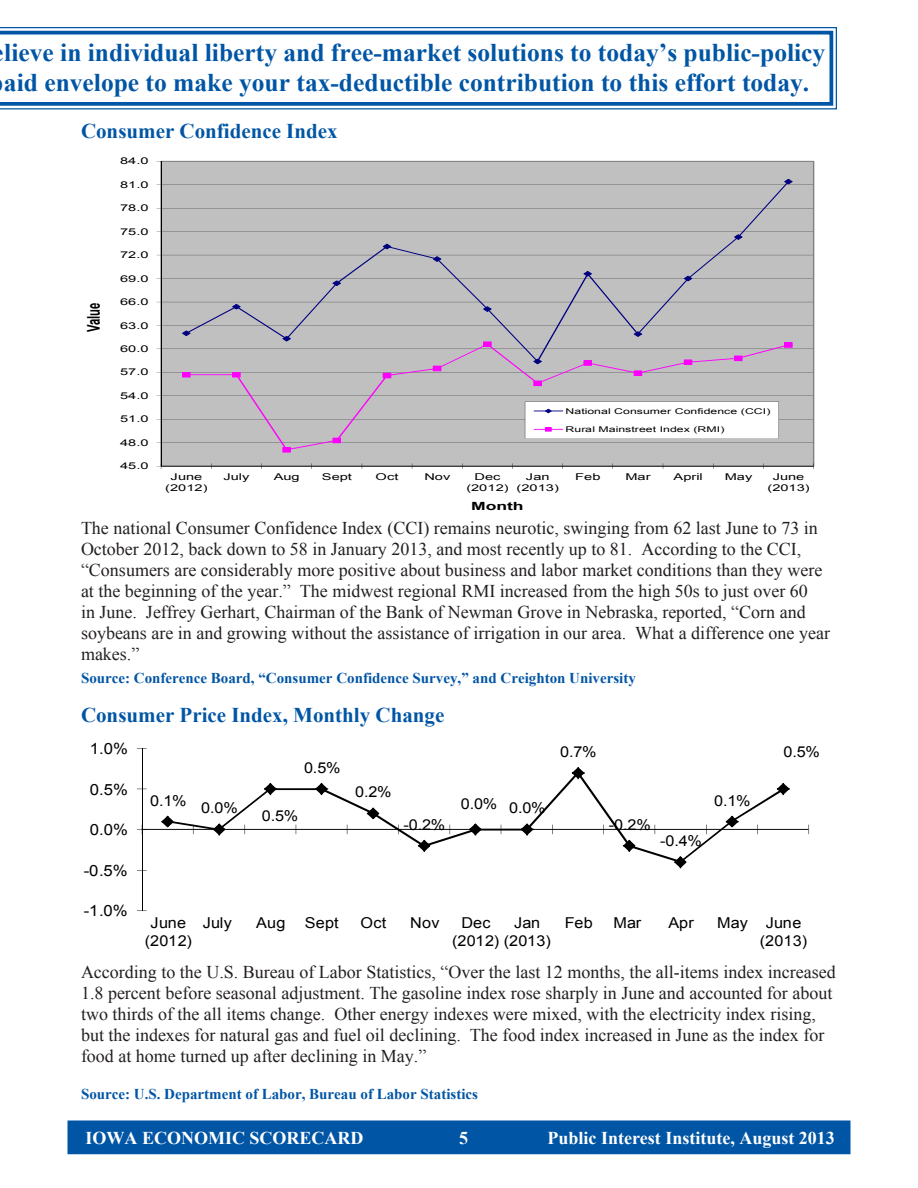
<style>
.page{position:relative;width:918px;height:1188px;background:#fff}
.page>*{position:absolute;margin:0;border:0;box-sizing:border-box;transform-origin:0 0}
.t1{font:700 25.5px/30.6px "Times New Roman";color:#0155a5}
.t2{font:700 21px "Times New Roman";color:#0155a5}
.t3{font:18px/21px "Times New Roman";color:#231f20}
.t4{font:700 18px "Times New Roman";color:#fff}
.t5{font:700 17.55px "Arial";color:#000;scale:.64 1}
.t6{font:15.45px "Arial";color:#000;scale:1.08 1}
.t7{font:700 15px "Times New Roman";color:#0155a5}
.t8{font:15px/17.2px "Arial";letter-spacing:.015em;color:#000;scale:1.08 1}
.t9{font:700 11.25px "Arial";color:#000;scale:1.56 1}
.t10{font:9.3px/10.8px "Arial";color:#000;text-align:center;scale:1.56 1}
.t11{font:7.95px "Arial";letter-spacing:.005em;color:#000;scale:1.56 1}
</style>
<div class="page">
<div style="left:68px;top:1121px;width:782px;height:33px;background:#0155a5"></div>
<div style="left:68px;top:1120px;width:782px;height:34px;border:2px solid #0155a5"></div>
<svg style="left:160px;top:161px;width:654px;height:305px;background:#bcbcbc"></svg>
<hr style="left:161px;top:161px;width:1px;height:305px;background:#000">
<hr style="left:161px;top:466px;width:653px;height:1px;background:#000">
<svg style="left:157px;top:463px;width:5px;height:6px"></svg>
<div style="left:185px;top:181px;width:604px;height:181px;background:#c0c0c0"></div>
<svg style="left:182px;top:331px;width:9px;height:5px"></svg>
<svg style="left:232px;top:304px;width:9px;height:5px"></svg>
<svg style="left:282px;top:336px;width:9px;height:5px"></svg>
<svg style="left:332px;top:281px;width:9px;height:5px"></svg>
<svg style="left:383px;top:244px;width:8px;height:5px"></svg>
<svg style="left:433px;top:256px;width:8px;height:6px"></svg>
<svg style="left:483px;top:306px;width:9px;height:6px"></svg>
<svg style="left:583px;top:271px;width:9px;height:6px"></svg>
<svg style="left:634px;top:331px;width:8px;height:6px"></svg>
<svg style="left:684px;top:276px;width:8px;height:5px"></svg>
<svg style="left:734px;top:234px;width:9px;height:6px"></svg>
<svg style="left:784px;top:179px;width:9px;height:5px"></svg>
<svg style="left:186px;top:344px;width:603px;height:106px;background:#bebbbe"></svg>
<svg style="left:182px;top:372px;width:9px;height:6px"></svg>
<svg style="left:232px;top:372px;width:9px;height:6px"></svg>
<svg style="left:282px;top:447px;width:9px;height:6px"></svg>
<svg style="left:332px;top:438px;width:9px;height:5px"></svg>
<svg style="left:383px;top:373px;width:8px;height:5px"></svg>
<svg style="left:433px;top:366px;width:8px;height:5px"></svg>
<svg style="left:483px;top:341px;width:9px;height:6px"></svg>
<svg style="left:533px;top:381px;width:9px;height:5px"></svg>
<svg style="left:583px;top:360px;width:9px;height:6px"></svg>
<svg style="left:634px;top:370px;width:8px;height:6px"></svg>
<svg style="left:684px;top:359px;width:8px;height:6px"></svg>
<svg style="left:734px;top:356px;width:9px;height:5px"></svg>
<svg style="left:784px;top:342px;width:9px;height:6px"></svg>
<svg style="left:525px;top:402px;width:254px;height:37px"></svg>
<hr style="left:142px;top:748px;width:1px;height:163px;background:#000">
<hr style="left:142px;top:829px;width:667px;height:1px;background:#000">
<svg style="left:137px;top:825px;width:10px;height:9px"></svg>
<svg style="left:167px;top:772px;width:617px;height:89px"></svg>
<svg style="left:161px;top:816px;width:13px;height:11px"></svg>
<svg style="left:213px;top:823px;width:12px;height:13px"></svg>
<svg style="left:264px;top:783px;width:13px;height:12px"></svg>
<svg style="left:315px;top:783px;width:13px;height:12px"></svg>
<svg style="left:367px;top:807px;width:12px;height:12px"></svg>
<svg style="left:418px;top:840px;width:12px;height:12px"></svg>
<svg style="left:469px;top:823px;width:13px;height:13px"></svg>
<svg style="left:520px;top:823px;width:14px;height:13px"></svg>
<svg style="left:572px;top:767px;width:13px;height:12px"></svg>
<svg style="left:623px;top:840px;width:12px;height:12px"></svg>
<svg style="left:674px;top:856px;width:13px;height:12px"></svg>
<svg style="left:725px;top:816px;width:14px;height:11px"></svg>
<svg style="left:777px;top:783px;width:13px;height:12px"></svg>
<svg style="left:0;top:27px;width:837px;height:83px"></svg>
<svg style="left:0;top:31px;width:833px;height:75px"></svg>
<h1 class="t1" style="left:4px;top:36px;width:823px">lieve in individual liberty and free-market solutions to today’s public-policy aid envelope to make your tax-deductible contribution to this effort today.</h1>
<p class="t2" style="left:81px;top:116px;width:258px">Consumer Confidence Index</p>
<p class="t10" style="left:120px;top:156px;width:20px">84.0</p>
<p class="t10" style="left:120px;top:179px;width:20px">81.0</p>
<p class="t10" style="left:120px;top:203px;width:20px">78.0</p>
<p class="t10" style="left:120px;top:226px;width:20px">75.0</p>
<p class="t10" style="left:120px;top:250px;width:20px">72.0</p>
<p class="t5" style="left:82px;top:332px;width:48px;rotate:-90deg">Value</p>
<p class="t10" style="left:120px;top:273px;width:20px">69.0</p>
<p class="t10" style="left:120px;top:297px;width:20px">66.0</p>
<p class="t10" style="left:120px;top:320px;width:20px">63.0</p>
<p class="t10" style="left:120px;top:343px;width:20px">60.0</p>
<p class="t10" style="left:120px;top:367px;width:20px">57.0</p>
<p class="t10" style="left:120px;top:390px;width:20px">54.0</p>
<p class="t10" style="left:120px;top:414px;width:20px">51.0</p>
<p class="t10" style="left:120px;top:437px;width:20px">48.0</p>
<p class="t10" style="left:120px;top:461px;width:20px">45.0</p>
<p class="t11" style="left:565px;top:406px;width:133px">National Consumer Confidence (CCI)</p>
<p class="t11" style="left:565px;top:424px;width:103px">Rural Mainstreet Index (RMI)</p>
<p class="t10" style="left:165px;top:472px;width:29px">June (2012)</p>
<p class="t10" style="left:223px;top:472px;width:18px">July</p>
<p class="t10" style="left:274px;top:472px;width:18px">Aug</p>
<p class="t10" style="left:322px;top:472px;width:21px">Sept</p>
<p class="t10" style="left:376px;top:472px;width:16px">Oct</p>
<p class="t10" style="left:424px;top:472px;width:18px">Nov</p>
<p class="t10" style="left:466px;top:472px;width:29px">Dec (2012)</p>
<p class="t10" style="left:517px;top:472px;width:29px">Jan (2013)</p>
<p class="t10" style="left:575px;top:472px;width:18px">Feb</p>
<p class="t10" style="left:625px;top:472px;width:18px">Mar</p>
<p class="t10" style="left:673px;top:472px;width:20px">April</p>
<p class="t10" style="left:725px;top:472px;width:19px">May</p>
<p class="t10" style="left:767px;top:472px;width:29px">June (2013)</p>
<p class="t9" style="left:471px;top:498px;width:35px">Month</p>
<p class="t3" style="left:81px;top:518px;width:751px">The national Consumer Confidence Index (CCI) remains neurotic, swinging from 62 last June to 73 in October 2012, back down to 58 in January 2013, and most recently up to 81. According to the CCI, “Consumers are considerably more positive about business and labor market conditions than they were at the beginning of the year.” The midwest regional RMI increased from the high 50s to just over 60<br>in June. Jeffrey Gerhart, Chairman of the Bank of Newman Grove in Nebraska, reported, “Corn and soybeans are in and growing without the assistance of irrigation in our area. What a difference one year makes.”</p>
<p class="t7" style="left:81px;top:667px;width:556px">Source: C onference Board, “Consumer C onfidence Survey,” and C reighton University</p>
<p class="t2" style="left:81px;top:701px;width:365px">Consumer Price Index, Monthly Change</p>
<p class="t6" style="left:90px;top:738px;width:37px">1.0%</p>
<p class="t6" style="left:90px;top:779px;width:37px">0.5%</p>
<p class="t6" style="left:90px;top:820px;width:37px">0.0%</p>
<p class="t6" style="left:84px;top:860px;width:42px">-0.5%</p>
<p class="t8" style="left:150px;top:792px;width:35px">0.1%</p>
<p class="t8" style="left:201px;top:800px;width:35px">0.0%</p>
<p class="t8" style="left:304px;top:759px;width:35px">0.5%</p>
<p class="t8" style="left:262px;top:807px;width:35px">0.5%</p>
<p class="t8" style="left:355px;top:784px;width:35px">0.2%</p>
<p class="t8" style="left:403px;top:816px;width:40px">-0.2%</p>
<p class="t8" style="left:461px;top:797px;width:80px">0.0% 0.0%</p>
<p class="t8" style="left:560px;top:743px;width:35px">0.7%</p>
<p class="t8" style="left:609px;top:816px;width:40px">-0.2%</p>
<p class="t8" style="left:660px;top:832px;width:40px">-0.4%</p>
<p class="t8" style="left:714px;top:792px;width:35px">0.1%</p>
<p class="t8" style="left:783px;top:744px;width:35px">0.5%</p>
<p class="t6" style="left:84px;top:900px;width:42px">-1.0%</p>
<p class="t8" style="left:145px;top:915px;width:45px;text-align:center">June (2012)</p>
<p class="t8" style="left:203px;top:915px;width:29px">July</p>
<p class="t8" style="left:256px;top:915px;width:29px">Aug</p>
<p class="t8" style="left:305px;top:915px;width:33px">Sept</p>
<p class="t8" style="left:361px;top:915px;width:25px">Oct</p>
<p class="t8" style="left:410px;top:915px;width:29px">Nov</p>
<p class="t8" style="left:452px;top:915px;width:93px;text-indent:9px">Dec<br>(2012) (2013)</p>
<p class="t8" style="left:514px;top:915px;width:26px">Jan</p>
<p class="t8" style="left:565px;top:915px;width:28px">Feb</p>
<p class="t8" style="left:613px;top:915px;width:27px">Mar</p>
<p class="t8" style="left:668px;top:915px;width:25px">Apr</p>
<p class="t8" style="left:760px;top:915px;width:45px;text-indent:-43px">May June (2013)</p>
<p class="t3" style="left:81px;top:962px;width:756px">According to the U.S. Bureau of Labor Statistics, “Over the last 12 months, the all-items index increased 1.8 percent before seasonal adjustment. The gasoline index rose sharply in June and accounted for about two thirds of the all items change. Other energy indexes were mixed, with the electricity index rising, but the indexes for natural gas and fuel oil declining. The food index increased in June as the index for food at home turned up after declining in May.”</p>
<p class="t7" style="left:81px;top:1084px;width:399px">Source: U.S. Department of Labor, Bureau of Labor Statistics</p>
<p class="t4" style="left:86px;top:1126px;width:279px">Iowa Economic Scorecard</p>
<p class="t4" style="left:548px;top:1126px;width:289px">Public Interest Institute, August 2013</p>
</div>
